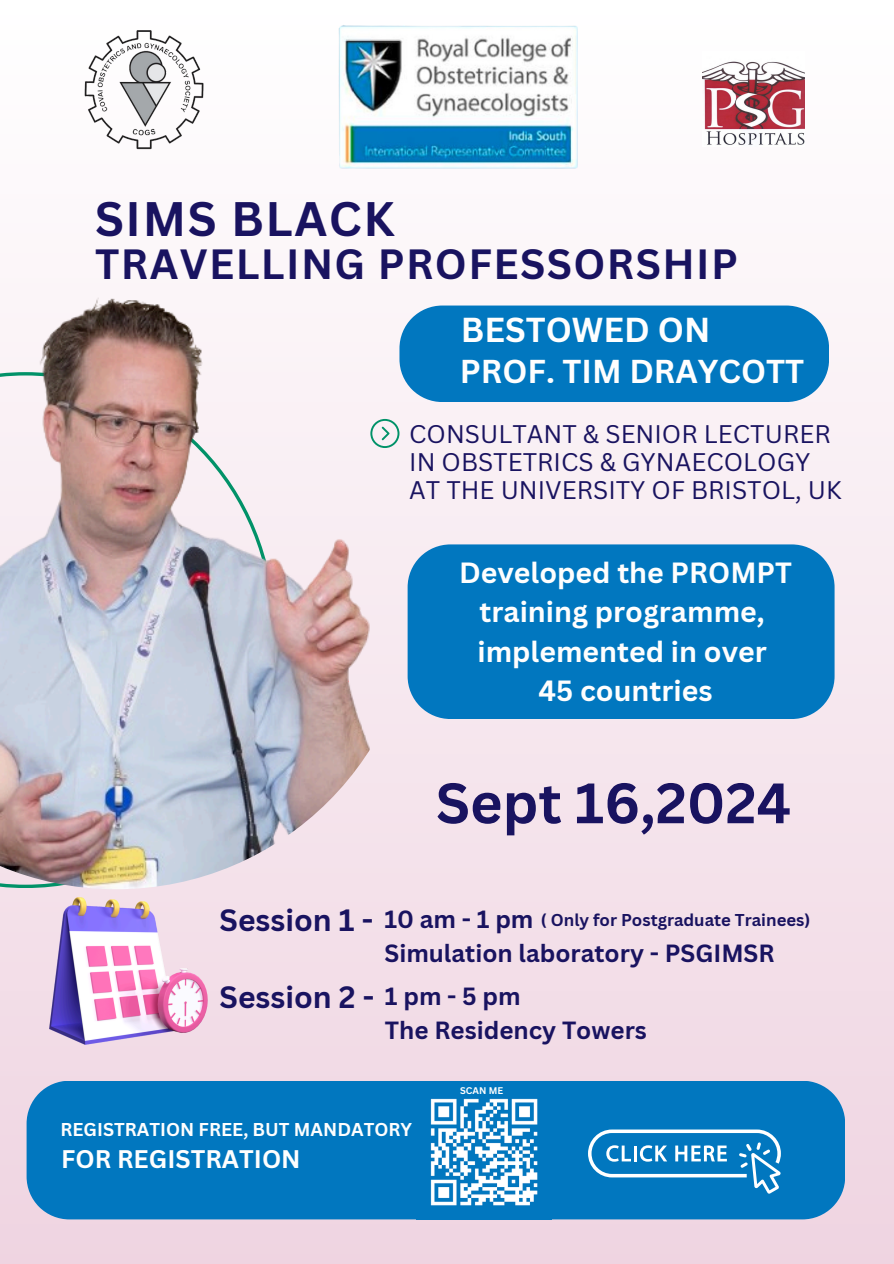
<style>
.page{position:relative;width:894px;height:1264px;background:#fff}
.page>*{position:absolute;margin:0;border:0;box-sizing:border-box;transform-origin:0 0}
.t1{font:700 55.65px "Canva Sans";color:#191360}
.t2{font:700 47.1px "Canva Sans";letter-spacing:.035em;color:#191360}
.t3{font:700 41.1px "Canva Sans";letter-spacing:.035em;color:#191360}
.t4{font:700 33.75px "Canva Sans";color:#fefefe}
.t5{font:700 32.25px "Canva Sans";color:#fefefe}
.t6{font:700 30px "Canva Sans";color:#191360}
.t7{font:700 28.5px/39.3px "Canva Sans";color:#fefefe;text-align:center}
.t8{font:24.75px/27.9px "Canva Sans";color:#191360}
.t9{font:700 24.75px "Canva Sans";color:#fefefe}
.t10{font:700 24.15px "Canva Sans";color:#191360}
.t11{font:700 18.15px "Canva Sans";color:#fefefe}
.t12{font:700 16.65px "Canva Sans";color:#191360}
.t13{font:700 9.45px "Canva Sans";color:#fefefe}
</style>
<div class="page">
<div style="left:0;top:0;width:893px;height:1263px;background:linear-gradient(to bottom,#fff,#edd3e1)"></div>
<img style="left:0;top:288px;width:416px;height:601px">
<div style="left:27px;top:1080px;width:817px;height:139px;background:#0177bf"></div>
<div style="left:399px;top:305px;width:429px;height:97px;background:#0177bf"></div>
<div style="left:407px;top:544px;width:427px;height:175px;background:#0177bf"></div>
<img style="left:81px;top:27px;width:126px;height:124px">
<img style="left:49px;top:897px;width:158px;height:147px">
<img style="left:702px;top:52px;width:102px;height:94px">
<img style="left:335px;top:23px;width:244px;height:145px">
<img style="left:416px;top:1084px;width:135px;height:135px">
<svg style="left:588px;top:1129px;width:192px;height:64px"></svg>
<h3 class="t2" style="left:95px;top:186px;width:301px">SIMS BLACK</h3>
<h3 class="t3" style="left:95px;top:235px;width:644px">TRAVELLING PROFESSORSHIP</h3>
<p class="t4" style="left:460px;top:305px;width:251px">BESTOWED ON</p>
<h1 class="t5" style="left:459px;top:349px;width:346px">PROF. TIM DRAYCOTT</h1>
<h3 class="t8" style="left:409px;top:419px;width:434px">CONSULTANT &amp; SENIOR LECTURER<br>IN OBSTETRICS &amp; GYNAECOLOGY<br>AT THE UNIVERSITY OF BRISTOL, UK</h3>
<p class="t7" style="left:459px;top:552px;width:334px">Developed the PROMPT training programme, implemented in over<br>45 countries</p>
<h4 class="t1" style="left:436px;top:763px;width:356px">Sept 16,2024</h4>
<p class="t6" style="left:219px;top:898px;width:155px">Session 1 -</p>
<p class="t10" style="left:384px;top:902px;width:150px">10am-1pm</p>
<h4 class="t10" style="left:384px;top:936px;width:391px">Simulation laboratory - PSGIMSR</h4>
<p class="t12" style="left:541px;top:908px;width:271px">( Only for Postgraduate Trainees)</p>
<p class="t6" style="left:219px;top:976px;width:156px">Session 2 -</p>
<p class="t10" style="left:385px;top:979px;width:137px">1pm-5pm</p>
<p class="t10" style="left:385px;top:1013px;width:263px">The Residency Towers</p>
<h6 class="t11" style="left:60px;top:1116px;width:353px">REGISTRATION FREE, BUT MANDATORY</h6>
<h4 class="t9" style="left:61px;top:1141px;width:241px">FOR REGISTRATION</h4>
<p class="t13" style="left:460px;top:1083px;width:45px">SCAN ME</p>
</div>
